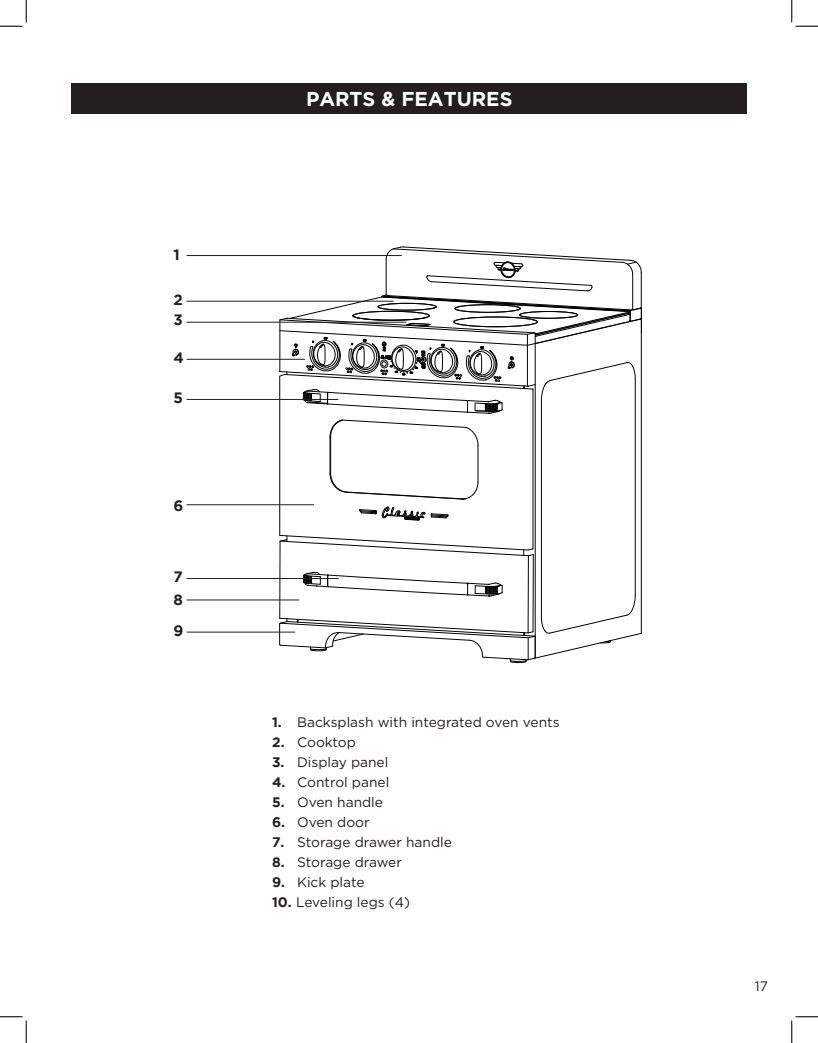
<style>
.page{position:relative;width:818px;height:1043px;background:#fff}
.page>*{position:absolute;margin:0;border:0;box-sizing:border-box;transform-origin:0 0}
.t1{font:700 20px "Gotham";color:#fff}
.t2{font:700 15px/20.8px "Gotham";color:#231f20}
.t3{font:13.75px "Gotham";color:#231f20}
.s1{font-weight:700}
</style>
<div class="page">
<div style="left:72px;top:83px;width:675px;height:30px;background:#231f20"></div>
<hr style="left:535px;top:343px;width:1px;height:314px;background:#040503">
<hr style="left:635px;top:379px;width:1px;height:216px;background:#040503">
<hr style="left:528px;top:555px;width:1px;height:78px;background:#040503">
<hr style="left:641px;top:319px;width:1px;height:314px;background:#040503">
<hr style="left:541px;top:400px;width:1px;height:217px;background:#040503">
<hr style="left:279px;top:376px;width:1px;height:159px;background:#040503">
<hr style="left:330px;top:437px;width:1px;height:36px;background:#040503">
<hr style="left:532px;top:389px;width:1px;height:159px;background:#040503">
<hr style="left:279px;top:541px;width:1px;height:77px;background:#040503">
<hr style="left:532px;top:555px;width:1px;height:76px;background:#040503">
<svg style="left:431px;top:513px;width:17px;height:5px"></svg>
<svg style="left:329px;top:472px;width:149px;height:27px"></svg>
<svg style="left:279px;top:535px;width:254px;height:21px"></svg>
<hr style="left:478px;top:445px;width:1px;height:37px;background:#040503">
<svg style="left:359px;top:506px;width:66px;height:14px"></svg>
<svg style="left:279px;top:572px;width:362px;height:90px"></svg>
<svg style="left:279px;top:246px;width:363px;height:200px"></svg>
<hr style="left:186px;top:255px;width:216px;height:1px;background:#231f20">
<hr style="left:186px;top:301px;width:207px;height:1px;background:#231f20">
<hr style="left:186px;top:359px;width:119px;height:1px;background:#231f20">
<hr style="left:186px;top:399px;width:152px;height:1px;background:#231f20">
<hr style="left:186px;top:504px;width:128px;height:1px;background:#231f20">
<hr style="left:186px;top:578px;width:153px;height:1px;background:#231f20">
<hr style="left:186px;top:599px;width:113px;height:1px;background:#231f20">
<hr style="left:186px;top:632px;width:109px;height:1px;background:#231f20">
<hr style="left:186px;top:322px;width:220px;height:1px;background:#231f20">
<svg style="left:0;top:0;width:27px;height:27px"></svg>
<svg style="left:0;top:1016px;width:27px;height:26px"></svg>
<svg style="left:791px;top:0;width:27px;height:27px"></svg>
<svg style="left:791px;top:1016px;width:27px;height:26px"></svg>
<p class="t2" style="left:173px;top:243px;width:8px">1</p>
<p class="t2" style="left:173px;top:288px;width:11px">2<br>3</p>
<p class="t2" style="left:173px;top:347px;width:12px">4</p>
<p class="t2" style="left:173px;top:387px;width:11px">5</p>
<p class="t2" style="left:173px;top:495px;width:11px">6</p>
<p class="t2" style="left:173px;top:564px;width:11px;line-height:23.2px">7<br>8</p>
<p class="t2" style="left:173px;top:619px;width:11px">9</p>
<h1 class="t1" style="left:306px;top:88px;width:208px">PARTS &amp; FEATURES</h1>
<p class="t3" style="left:272px;top:713px;width:289px"><span class="s1">1.</span> Backsplash with integrated oven vents</p>
<p class="t3" style="left:272px;top:733px;width:85px"><span class="s1">2.</span> Cooktop</p>
<p class="t3" style="left:272px;top:753px;width:118px"><span class="s1">3.</span> Display panel</p>
<p class="t3" style="left:272px;top:773px;width:119px"><span class="s1">4.</span> Control panel</p>
<p class="t3" style="left:272px;top:793px;width:112px"><span class="s1">5.</span> Oven handle</p>
<p class="t3" style="left:272px;top:813px;width:99px"><span class="s1">6.</span> Oven door</p>
<p class="t3" style="left:272px;top:833px;width:181px"><span class="s1">7.</span> Storage drawer handle</p>
<p class="t3" style="left:272px;top:853px;width:131px"><span class="s1">8.</span> Storage drawer</p>
<p class="t3" style="left:272px;top:873px;width:94px"><span class="s1">9.</span> Kick plate</p>
<p class="t3" style="left:272px;top:893px;width:139px"><span class="s1">10.</span> Leveling legs (4)</p>
<p class="t3" style="left:754px;top:977px;width:15px">17</p>
</div>
